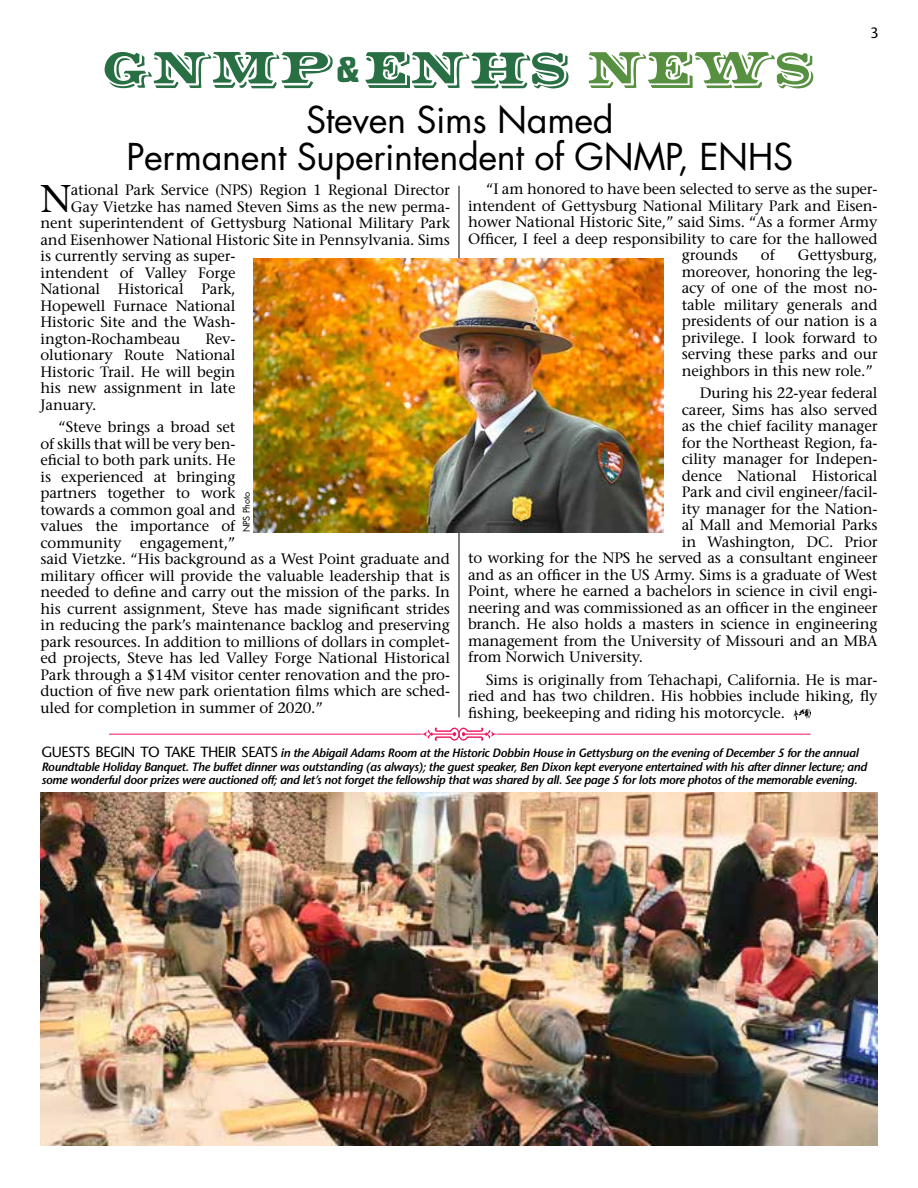
<style>
.page{position:relative;width:918px;height:1188px;background:#fff}
.page>*{position:absolute;margin:0;border:0;box-sizing:border-box;transform-origin:0 0}
.t1{font:45px "Shadowed Serif";letter-spacing:-.01em;color:#296f44;scale:1.22 1}
.t2{font:38.55px "Stone Serif";color:#000}
.t3{font:36px/37.5px "Futura";letter-spacing:-.01em;color:#000;text-align:center}
.t4{font:15px/16.5px "Stone Serif";letter-spacing:-.01em;color:#000;text-align:justify}
.t5{font:15px "Stone Sans";color:#000}
.t6{font:italic 600 12px/13.5px "Stone Sans";letter-spacing:-.025em;color:#000}
.t7{font:9px "Futura";letter-spacing:-.01em;color:#000}
.s1{font-family:"American Captain";font-size:34.5px}
.s2{color:#569040}
.s3{font-weight:400;font-style:normal;font-size:14.7px}
</style>
<div class="page">
<svg style="left:421px;top:727px;width:76px;height:14px"></svg>
<hr style="left:109px;top:734px;width:312px;height:1px;background:#ed145b">
<hr style="left:497px;top:734px;width:314px;height:1px;background:#ed145b">
<img style="left:793px;top:708px;width:17px;height:12px">
<hr style="left:459px;top:186px;width:1px;height:531px;background:#000">
<img style="left:253px;top:258px;width:411px;height:274px">
<img style="left:41px;top:793px;width:837px;height:353px">
<h1 class="t1" style="left:103px;top:52px;width:584px">GNMP<span class="s1">&amp;</span>ENHS <span class="s2">NEWS</span></h1>
<p class="t5" style="left:870px;top:24px;width:10px">3</p>
<h3 class="t3" style="left:126px;top:101px;width:669px">Steven Sims Named<br>Permanent Superintendent of GNMP, ENHS</h3>
<p class="t4" style="left:486px;top:181px;width:393px">“I am honored to have been selected to serve as the super-</p>
<p class="t4" style="left:468px;top:197px;width:411px">intendent of Gettysburg National Military Park and Eisen-</p>
<p class="t4" style="left:468px;top:214px;width:411px">hower National Historic Site,” said Sims. “As a former Army</p>
<p class="t4" style="left:468px;top:230px;width:411px">Officer, I feel a deep responsibility to care for the hallowed</p>
<p class="t4" style="left:682px;top:247px;width:58px">grounds</p>
<p class="t4" style="left:761px;top:247px;width:15px">of</p>
<h2 class="t2" style="left:40px;top:175px;width:32px">N</h2>
<p class="t4" style="left:71px;top:182px;width:381px">ational Park Service (NPS) Region 1 Regional Director</p>
<p class="t4" style="left:71px;top:198px;width:381px">Gay Vietzke has named Steven Sims as the new perma-</p>
<p class="t4" style="left:41px;top:215px;width:411px">nent superintendent of Gettysburg National Military Park</p>
<p class="t4" style="left:41px;top:231px;width:411px">and Eisenhower National Historic Site in Pennsylvania. Sims</p>
<p class="t4" style="left:41px;top:248px;width:196px">is currently serving as super-</p>
<p class="t4" style="left:41px;top:264px;width:196px">intendent of Valley Forge</p>
<p class="t4" style="left:41px;top:281px;width:196px">National Historical Park,</p>
<p class="t4" style="left:41px;top:297px;width:196px">Hopewell Furnace National</p>
<p class="t4" style="left:41px;top:314px;width:196px">Historic Site and the Wash-</p>
<p class="t4" style="left:41px;top:330px;width:141px">ington-Rochambeau</p>
<p class="t4" style="left:682px;top:247px;width:197px;text-indent:116px">Gettysburg, moreover, honoring the leg&shy;acy of one of the most no&shy;table military generals and presidents of our nation is a privilege. I look forward to serving these parks and our neighbors in this new role.”</p>
<p class="t4" style="left:700px;top:385px;width:179px">During his 22-year federal</p>
<p class="t4" style="left:682px;top:401px;width:197px">career, Sims has also served</p>
<p class="t4" style="left:682px;top:418px;width:197px">as the chief facility manager</p>
<p class="t4" style="left:682px;top:434px;width:197px">for the Northeast Region, fa-</p>
<p class="t4" style="left:682px;top:451px;width:197px">cility manager for Indepen-</p>
<p class="t4" style="left:682px;top:467px;width:197px">dence National Historical</p>
<p class="t4" style="left:682px;top:484px;width:197px">Park and civil engineer/facil-</p>
<p class="t4" style="left:682px;top:500px;width:197px">ity manager for the Nation-</p>
<p class="t4" style="left:682px;top:517px;width:197px">al Mall and Memorial Parks</p>
<p class="t4" style="left:682px;top:533px;width:197px">in Washington, DC. Prior</p>
<p class="t4" style="left:468px;top:550px;width:411px">to working for the NPS he served as a consultant engineer</p>
<p class="t4" style="left:468px;top:566px;width:411px">and as an officer in the US Army. Sims is a graduate of West</p>
<p class="t4" style="left:468px;top:583px;width:411px">Point, where he earned a bachelors in science in civil engi-</p>
<p class="t4" style="left:468px;top:599px;width:411px">neering and was commissioned as an officer in the engineer</p>
<p class="t4" style="left:468px;top:616px;width:411px">branch. He also holds a masters in science in engineering</p>
<p class="t4" style="left:468px;top:632px;width:411px">management from the University of Missouri and an MBA</p>
<p class="t4" style="left:468px;top:649px;width:177px">from Norwich University.</p>
<p class="t4" style="left:468px;top:671px;width:411px;text-indent:18px">Sims is originally from Tehachapi, California. He is mar&shy;ried and has two children. His hobbies include hiking, fly fishing, beekeeping and riding his motorcycle.</p>
<p class="t6" style="left:41px;top:746px;width:827px"><span class="s3">GUESTS BEGIN TO TAKE THEIR SEATS</span> in the Abigail Adams Room at the Historic Dobbin House in Gettysburg on the evening of December 5 for the annual<br>Roundtable Holiday Banquet. The buffet dinner was outstanding (as always); the guest speaker, Ben Dixon kept everyone entertained with his after dinner lecture; and some wonderful door prizes were auctioned off; and let’s not forget the fellowship that was shared by all. See page 5 for lots more photos of the memorable evening.</p>
<p class="t4" style="left:41px;top:330px;width:196px;text-indent:165px">Rev&shy;olutionary Route National Historic Trail. He will begin his new assignment in late January.</p>
<p class="t4" style="left:41px;top:419px;width:411px;text-align:left;text-indent:18px">“Steve brings a broad set<br>of skills that will be very ben-<br>eficial to both park units. He<br>is experienced at bringing<br>partners together to work<br>towards a common goal and<br>values the importance of<br>community engagement,”<br>said Vietzke. “His background as a West Point graduate and military officer will provide the valuable leadership that is needed to define and carry out the mission of the parks. In his current assignment, Steve has made significant strides in reducing the park’s maintenance backlog and preserving park resources. In addition to millions of dollars in complet&shy;ed projects, Steve has led Valley Forge National Historical Park through a $14M visitor center renovation and the pro&shy;duction of five new park orientation films which are sched&shy;uled for completion in summer of 2020.”</p>
<p class="t7" style="left:241px;top:532px;width:42px;rotate:-90deg">NPS Photo</p>
</div>
